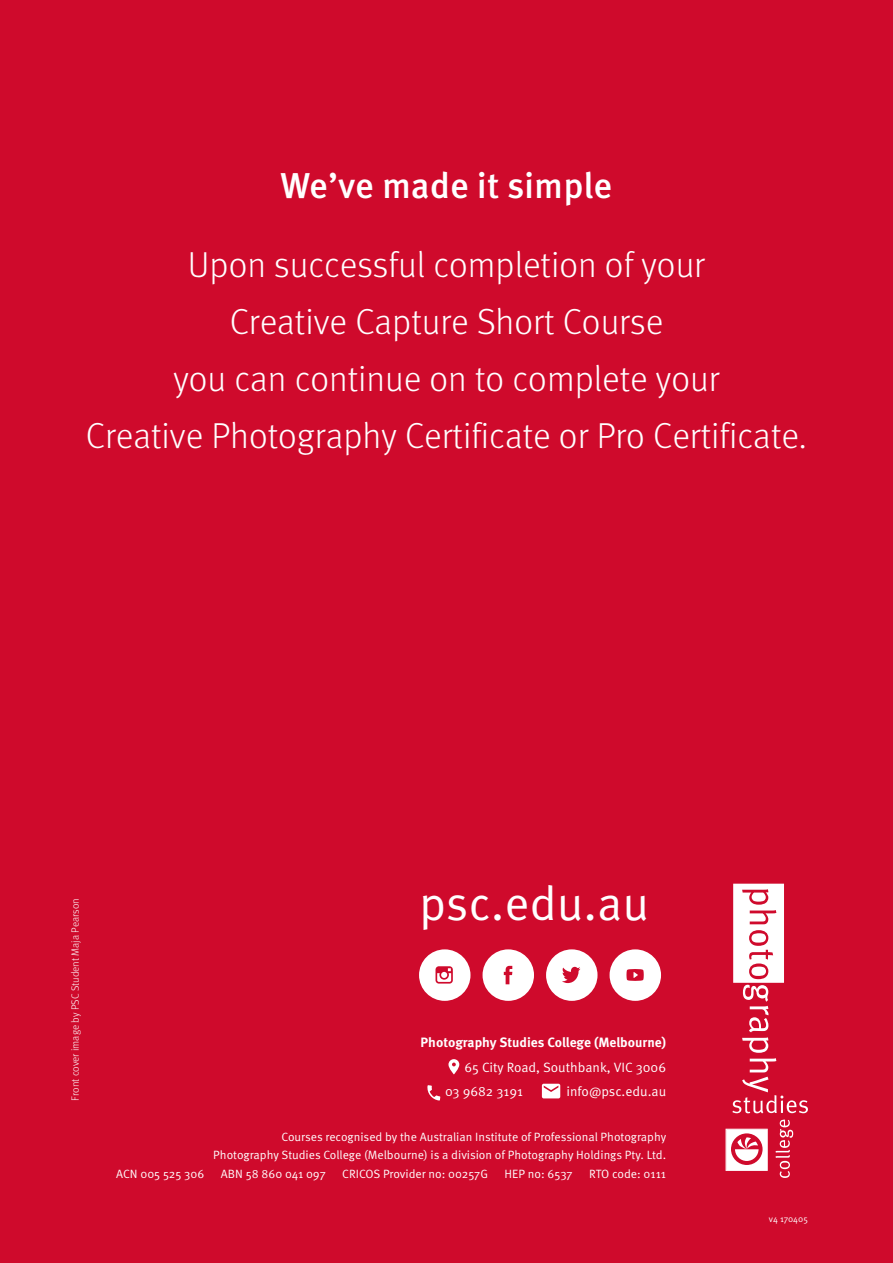
<style>
.page{position:relative;width:893px;height:1263px;background:#cf0a2c}
.page>*{position:absolute;margin:0;border:0;box-sizing:border-box;transform-origin:0 0}
.t1{font:48px "Meta Pro";color:#fff}
.t2{font:300 36px/57px "Meta Pro";color:#fff;text-align:center}
.t3{font:500 36px "Meta Pro";letter-spacing:-.005em;color:#fff}
.t4{font:13.5px/24.8px "Meta Pro";color:#fff}
.t5{font:700 13.5px "Meta Pro";color:#fff}
.t6{font:12px/18.6px "Meta Pro";color:#fff;text-align:right}
.t7{font:300 10.5px "Meta Pro";color:#fff}
.t8{font:9px "Meta Pro";letter-spacing:-.005em;color:#fff}
</style>
<div class="page">
<svg style="left:732px;top:884px;width:76px;height:229px"></svg>
<svg style="left:725px;top:1129px;width:43px;height:42px"></svg>
<svg style="left:776px;top:1119px;width:17px;height:59px"></svg>
<svg style="left:419px;top:949px;width:51px;height:52px"></svg>
<svg style="left:610px;top:949px;width:51px;height:52px"></svg>
<svg style="left:483px;top:949px;width:51px;height:52px"></svg>
<svg style="left:546px;top:949px;width:51px;height:52px"></svg>
<svg style="left:427px;top:1085px;width:13px;height:15px"></svg>
<svg style="left:542px;top:1084px;width:18px;height:14px"></svg>
<svg style="left:448px;top:1059px;width:11px;height:15px"></svg>
<h2 class="t3" style="left:281px;top:163px;width:333px">We’ve made it simple</h2>
<h2 class="t2" style="left:86px;top:234px;width:722px">Upon successful completion of your<br>Creative Capture Short Course<br>you can continue on to complete your<br>Creative Photography Certificate or Pro Certificate.</h2>
<p class="t7" style="left:68px;top:1100px;width:204px;rotate:-90deg">Front cover image by PSC Student Maja Pearson</p>
<h1 class="t1" style="left:419px;top:873px;width:232px">psc.edu.au</h1>
<p class="t5" style="left:420px;top:1034px;width:247px">Photography Studies College (Melbourne)</p>
<p class="t4" style="left:445px;top:1055px;width:223px;text-indent:19px">65 City Road, Southbank, VIC 3006<br>03 9682 3191</p>
<p class="t4" style="left:566px;top:1080px;width:101px">info@psc.edu.au</p>
<p class="t6" style="left:213px;top:1127px;width:454px">Courses recognised by the Australian Institute of Professional Photography<br>Photography Studies College (Melbourne) is a division of Photography Holdings Pty. Ltd.</p>
<p class="t6" style="left:116px;top:1165px;width:90px">ACN 005 525 306</p>
<p class="t6" style="left:221px;top:1165px;width:106px">ABN 58 860 041 097</p>
<p class="t6" style="left:342px;top:1165px;width:147px">CRICOS Provider no: 00257G</p>
<p class="t6" style="left:505px;top:1165px;width:70px">HEP no: 6537</p>
<p class="t6" style="left:589px;top:1165px;width:78px">RTO code: 0111</p>
<p class="t8" style="left:769px;top:1213px;width:41px">v4 170405</p>
</div>
